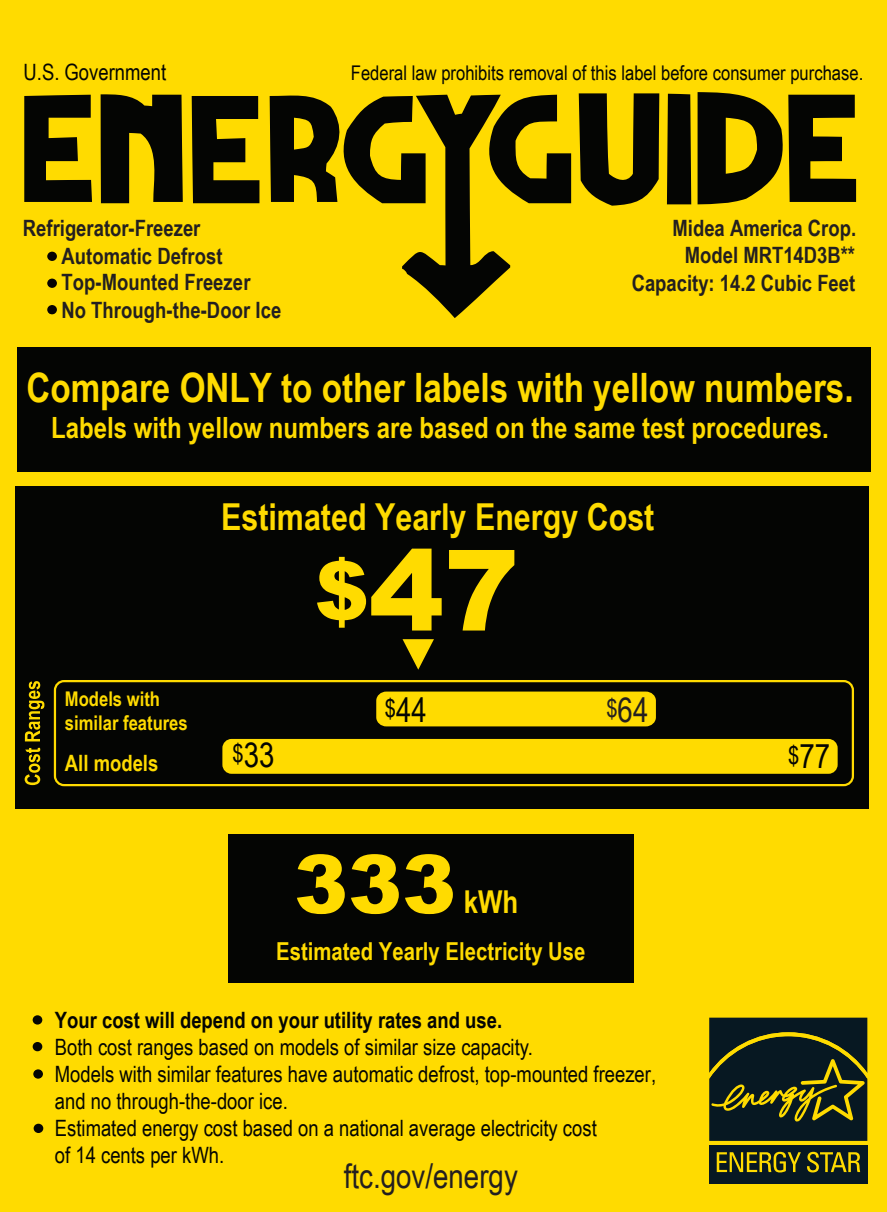
<style>
.page{position:relative;width:887px;height:1212px;background:#ffdb00}
.page>*{position:absolute;margin:0;border:0;box-sizing:border-box;transform-origin:0 0}
.t1{font:900 112.5px "Arial";color:#ffdb00}
.t2{font:900 81px "Arial";color:#ffdb00}
.t3{font:700 40.5px "Arial Narrow";color:#ffdb00}
.t4{font:700 37.12px "Arial Narrow";color:#ffdb00}
.t5{font:33.75px "Arial Narrow";color:#231f20}
.t6{font:33.75px "Arial Narrow";color:#040503}
.t7{font:700 31.5px "Arial Narrow";color:#ffdb00}
.t8{font:700 29.25px "Arial Narrow";color:#ffdb00}
.t9{font:700 24.75px "Arial Narrow";color:#ffdb00}
.t10{font:22.5px/27px "Arial Narrow";color:#040503}
.t11{font:700 22.5px/27.4px "Arial Narrow";color:#231f20;text-align:right}
.t12{font:700 22.5px "Arial Narrow";color:#040503}
.t13{font:700 22.5px "Arial Narrow";color:#ffdb00}
.t14{font:20.25px "Arial Narrow";color:#040503}
.t15{font:700 20.25px/24.3px "Arial Narrow";color:#ffdb00}
.s1{font-family:"Arial";font-size:24.75px}
.s2{font-size:81px}
.s3{font-size:24.75px}
</style>
<div class="page">
<div style="left:228px;top:834px;width:405px;height:148px;background:#040503"></div>
<div style="left:17px;top:348px;width:854px;height:124px;background:#040503"></div>
<svg style="left:578px;top:93px;width:81px;height:113px"></svg>
<svg style="left:667px;top:94px;width:24px;height:110px;background:#0b0b02"></svg>
<svg style="left:101px;top:94px;width:82px;height:109px"></svg>
<svg style="left:192px;top:96px;width:67px;height:107px"></svg>
<svg style="left:24px;top:95px;width:68px;height:107px"></svg>
<svg style="left:270px;top:94px;width:301px;height:224px"></svg>
<svg style="left:697px;top:92px;width:159px;height:112px"></svg>
<div style="left:33px;top:1015px;width:9px;height:9px;background:#040503;border-radius:50%"></div>
<div style="left:33px;top:1042px;width:9px;height:9px;background:#040503;border-radius:50%"></div>
<div style="left:33px;top:1069px;width:10px;height:9px;background:#040503;border-radius:50%"></div>
<div style="left:34px;top:1124px;width:9px;height:9px;background:#040503;border-radius:50%"></div>
<div style="left:16px;top:486px;width:853px;height:323px;background:#040503"></div>
<svg style="left:25px;top:748px;width:15px;height:37px"></svg>
<svg style="left:25px;top:681px;width:19px;height:60px"></svg>
<div style="left:54px;top:680px;width:800px;height:106px;border:2px solid #ffdb00;border-radius:9px"></div>
<div style="left:222px;top:739px;width:615px;height:35px;background:#ffdb00;border-radius:9px"></div>
<div style="left:376px;top:691px;width:280px;height:35px;background:#ffdb00;border-radius:10px"></div>
<svg style="left:402px;top:639px;width:32px;height:31px"></svg>
<svg style="left:709px;top:1017px;width:158px;height:124px;background:#28321d"></svg>
<div style="left:709px;top:1145px;width:158px;height:38px;background:#071822"></div>
<svg style="left:716px;top:1152px;width:84px;height:20px"></svg>
<svg style="left:807px;top:1152px;width:53px;height:20px"></svg>
<div style="left:47px;top:252px;width:10px;height:9px;background:#060303;border-radius:50%"></div>
<div style="left:47px;top:279px;width:10px;height:9px;background:#060303;border-radius:50%"></div>
<div style="left:47px;top:305px;width:10px;height:9px;background:#060303;border-radius:50%"></div>
<p class="t10" style="left:24px;top:58px;width:144px">U.S. Government</p>
<p class="t14" style="left:351px;top:58px;width:514px">Federal law prohibits removal of this label before consumer purchase.</p>
<p class="t11" style="left:23px;top:214px;width:179px">Refrigerator-Freezer</p>
<p class="t11" style="left:47px;top:241px;width:177px"><span class="s1">•</span> Automatic Defrost</p>
<p class="t11" style="left:47px;top:267px;width:205px"><span class="s1">•</span> Top-Mounted Freezer</p>
<p class="t11" style="left:47px;top:295px;width:235px"><span class="s1">•</span> No Through-the-Door Ice</p>
<p class="t11" style="left:631px;top:214px;width:226px">Midea America Crop.<br>Model MRT14D3B**<br>Capacity: 14.2 Cubic Feet</p>
<h3 class="t3" style="left:26px;top:357px;width:828px">Compare ONLY to other labels with yellow numbers.</h3>
<h3 class="t8" style="left:51px;top:406px;width:779px">Labels with yellow numbers are based on the same test procedures.</h3>
<h3 class="t4" style="left:221px;top:488px;width:435px">Estimated Yearly Energy Cost</h3>
<p class="t15" style="left:65px;top:685px;width:124px">Models with similar features</p>
<p class="t13" style="left:65px;top:746px;width:95px">All models</p>
<h1 class="t1" style="left:315px;top:509px;width:206px"><span class="s2">$</span>47</h1>
<h3 class="t6" style="left:385px;top:685px;width:43px"><span class="s3">$</span>44</h3>
<h3 class="t5" style="left:606px;top:685px;width:44px"><span class="s3">$</span>64</h3>
<h3 class="t6" style="left:232px;top:730px;width:44px"><span class="s3">$</span>33</h3>
<h3 class="t6" style="left:788px;top:731px;width:44px"><span class="s3">$</span>77</h3>
<h2 class="t2" style="left:294px;top:825px;width:164px">333</h2>
<h3 class="t7" style="left:463px;top:878px;width:56px">kWh</h3>
<p class="t9" style="left:276px;top:933px;width:311px">Estimated Yearly Electricity Use</p>
<p class="t12" style="left:55px;top:1003px;width:449px">Your cost will depend on your utility rates and use.</p>
<p class="t10" style="left:55px;top:1033px;width:602px">Both cost ranges based on models of similar size capacity.<br>Models with similar features have automatic defrost, top-mounted freezer, and no through-the-door ice.<br>Estimated energy cost based on a national average electricity cost<br>of 14 cents per kWh.</p>
<h3 class="t5" style="left:344px;top:1151px;width:175px">ftc.gov/energy</h3>
</div>
